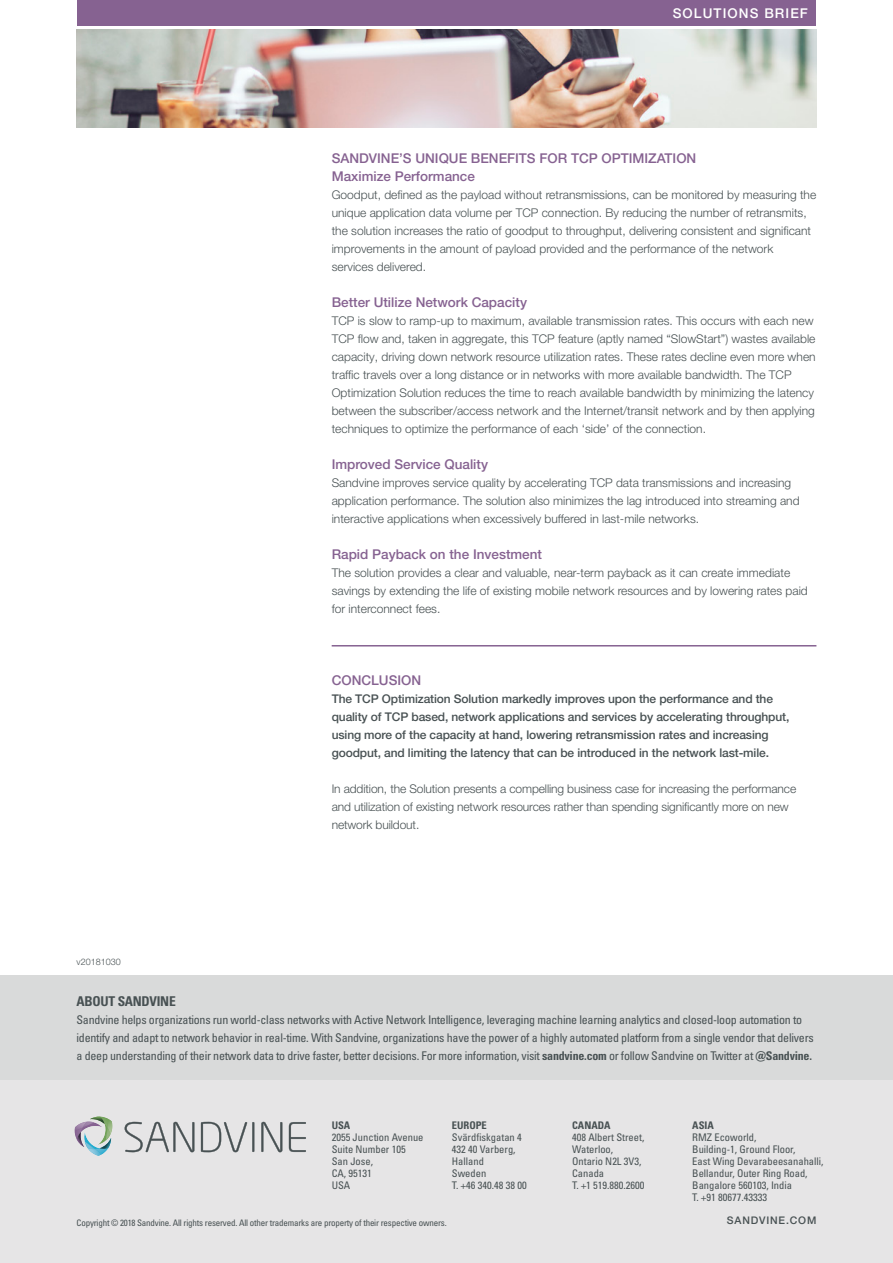
<style>
.page{position:relative;width:893px;height:1263px;background:#fff}
.page>*{position:absolute;margin:0;border:0;box-sizing:border-box;transform-origin:0 0}
.body___paragraph{font:500 13.5px "Helvetica Neue LT Pro";color:#866291}
.doc_type_top_title{font:500 13.5px "Helvetica Neue LT Pro";letter-spacing:.08em;color:#fff}
.t1{font:700 condensed 13.5px "Univers LT Pro";letter-spacing:-.02em;color:#485153}
.body___paragraph-2{font:300 12px/18px "Helvetica Neue LT Pro";color:#485153}
.t2{font:condensed 12px/18px "Univers LT Pro";letter-spacing:-.02em;color:#485153}
.body___paragraph-3{font:500 12px/18px "Helvetica Neue LT Pro";letter-spacing:-.01em;color:#485153}
.t3{font:condensed 10.5px/12px "Univers LT Pro";color:#485153}
.t4{font:500 10.5px "Helvetica Neue LT Pro";letter-spacing:.08em;color:#485153}
.t5{font:300 9px "Helvetica Neue LT Pro";letter-spacing:-.02em;color:#485153}
.t6{font:condensed 9px "Univers LT Pro";letter-spacing:-.02em;color:#485153}
.t7{font:300 9px "Helvetica Neue LT Pro";color:#485153}
.s1{font-weight:700}
</style>
<div class="page">
<div style="left:77px;top:0;width:739px;height:26px;background:#866291"></div>
<hr style="left:332px;top:645px;width:484px;height:1px;background:#866291">
<img style="left:77px;top:30px;width:739px;height:98px">
<div style="left:0;top:975px;width:893px;height:288px;background:#e6e5e6"></div>
<div style="left:0;top:975px;width:893px;height:105px;background:#d9dada"></div>
<svg style="left:74px;top:1116px;width:39px;height:40px"></svg>
<img style="left:77px;top:1132px;width:7px;height:15px">
<svg style="left:125px;top:1122px;width:69px;height:30px"></svg>
<svg style="left:201px;top:1122px;width:53px;height:30px"></svg>
<svg style="left:261px;top:1122px;width:21px;height:30px"></svg>
<svg style="left:289px;top:1122px;width:17px;height:30px"></svg>
<p class="doc_type_top_title" style="left:673px;top:5px;width:137px">SOLUTIONS BRIEF</p>
<p class="body___paragraph" style="left:332px;top:150px;width:366px">SANDVINE’S UNIQUE BENEFITS FOR TCP OPTIMIZATION</p>
<p class="body___paragraph" style="left:332px;top:168px;width:145px">Maximize Performance</p>
<p class="body___paragraph-2" style="left:332px;top:185px;width:486px">Goodput, defined as the payload without retransmissions, can be monitored by measuring the unique application data volume per TCP connection. By reducing the number of retransmits, the solution increases the ratio of goodput to throughput, delivering consistent and significant improvements in the amount of payload provided and the performance of the network services delivered.</p>
<p class="body___paragraph" style="left:332px;top:294px;width:197px">Better Utilize Network Capacity</p>
<p class="body___paragraph-2" style="left:332px;top:311px;width:485px">TCP is slow to ramp-up to maximum, available transmission rates. This occurs with each new TCP flow and, taken in aggregate, this TCP feature (aptly named “SlowStart”) wastes available capacity, driving down network resource utilization rates. These rates decline even more when traffic travels over a long distance or in networks with more available bandwidth. The TCP Optimization Solution reduces the time to reach available bandwidth by minimizing the latency between the subscriber/access network and the Internet/transit network and by then applying techniques to optimize the performance of each ‘side’ of the connection.</p>
<p class="body___paragraph" style="left:332px;top:456px;width:158px">Improved Service Quality</p>
<p class="body___paragraph-2" style="left:332px;top:473px;width:469px">Sandvine improves service quality by accelerating TCP data transmissions and increasing application performance. The solution also minimizes the lag introduced into streaming and interactive applications when excessively buffered in last-mile networks.</p>
<p class="body___paragraph" style="left:332px;top:546px;width:212px">Rapid Payback on the Investment</p>
<p class="body___paragraph-2" style="left:332px;top:563px;width:478px">The solution provides a clear and valuable, near-term payback as it can create immediate savings by extending the life of existing mobile network resources and by lowering rates paid for interconnect fees.</p>
<p class="t7" style="left:77px;top:956px;width:46px">v20181030</p>
<p class="body___paragraph" style="left:332px;top:672px;width:91px">CONCLUSION</p>
<p class="body___paragraph-3" style="left:332px;top:689px;width:459px">The TCP Optimization Solution markedly improves upon the performance and the quality of TCP based, network applications and services by accelerating throughput, using more of the capacity at hand, lowering retransmission rates and increasing goodput, and limiting the latency that can be introduced in the network last-mile.</p>
<p class="body___paragraph-2" style="left:332px;top:779px;width:466px">In addition, the Solution presents a compelling business case for increasing the performance and utilization of existing network resources rather than spending significantly more on new network buildout.</p>
<p class="t1" style="left:77px;top:993px;width:101px">ABOUT SANDVINE</p>
<p class="t2" style="left:77px;top:1010px;width:739px">Sandvine helps organizations run world-class networks with Active Network Intelligence, leveraging machine learning analytics and closed-loop automation to identify and adapt to network behavior in real-time. With Sandvine, organizations have the power of a highly automated platform from a single vendor that delivers a deep understanding of their network data to drive faster, better decisions. For more information, visit <span class="s1">sandvine.com</span> or follow Sandvine on Twitter at <span class="s1">@Sandvine.</span></p>
<p class="t3" style="left:332px;top:1118px;width:93px"><span class="s1">USA<br></span>2055 Junction Avenue</p>
<p class="t3" style="left:332px;top:1142px;width:76px">Suite Number 105</p>
<p class="t3" style="left:332px;top:1154px;width:43px;text-align:justify">San Jose, CA, 95131<br>USA</p>
<p class="t3" style="left:452px;top:1118px;width:71px"><span class="s1">EUROPE<br></span>Svärdfiskgatan 4<br>432 40 Varberg,</p>
<p class="t3" style="left:452px;top:1154px;width:76px">Halland<br>Sweden<br>T. +46 340.48 38 00</p>
<p class="t3" style="left:572px;top:1118px;width:74px"><span class="s1">CANADA<br></span>408 Albert Street,<br>Waterloo,<br>Ontario N2L 3V3,<br>Canada<br>T. +1 519.880.2600</p>
<p class="t3" style="left:692px;top:1118px;width:133px"><span class="s1">ASIA<br></span>RMZ Ecoworld,<br>Building-1, Ground Floor,<br>East Wing Devarabeesanahalli,<br>Bellandur, Outer Ring Road,<br>Bangalore 560103, India<br>T. +91 80677.43333</p>
<p class="t6" style="left:77px;top:1217px;width:372px">Copyright © 2018 Sandvine. All rights reserved. All other trademarks are property of their respective owners.</p>
<p class="t4" style="left:727px;top:1214px;width:91px">SANDVINE.COM</p>
<p class="t5" style="left:83px;top:1217px;width:432px">opyright © 2015 Sandvine Networks. All rights rese ved. All other trad marks are property of thei respective owners.</p>
</div>
